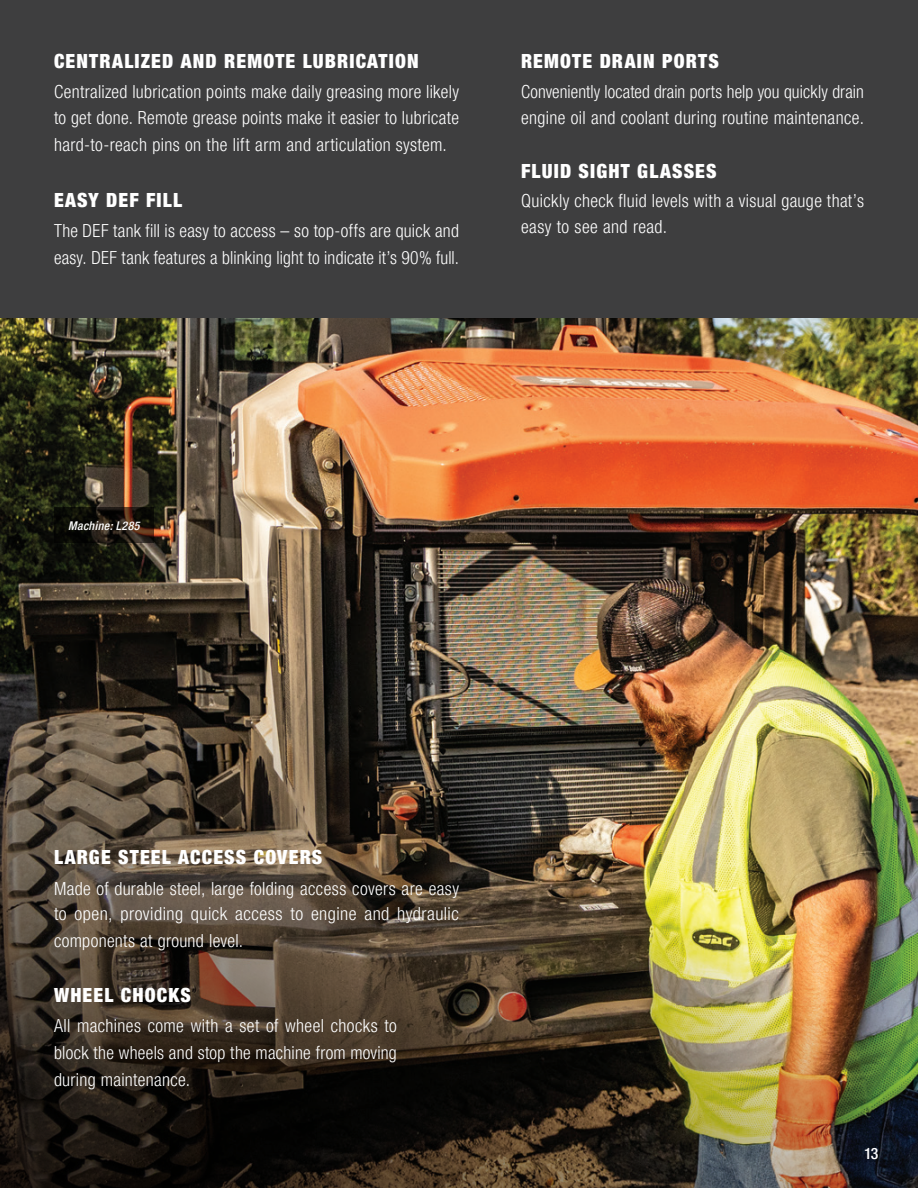
<style>
.page{position:relative;width:918px;height:1188px;background:#fff}
.page>*{position:absolute;margin:0;border:0;box-sizing:border-box;transform-origin:0 0}
.Subhead_II{font:900 condensed 19.5px "Helvetica Neue LT Pro";letter-spacing:.06em;color:#fff}
.Large_Body_Copy{font:300 condensed 18px/26.2px "Helvetica Neue LT Pro";letter-spacing:.02em;color:#fff;text-align:justify}
.t1{font:500 condensed 15.75px "Helvetica Neue LT Pro";color:#fff}
.Photo_Caption{font:italic 500 condensed 12px "Helvetica Neue LT Pro";letter-spacing:.03em;color:#fff}
</style>
<div class="page">
<div style="left:0;top:0;width:918px;height:318px;background:#3e3e3f"></div>
<img style="left:1px;top:318px;width:917px;height:148px">
<img style="left:0;top:466px;width:918px;height:722px">
<img style="left:0;top:0;width:1px;height:577px">
<svg style="left:54px;top:508px;width:99px;height:35px;background:#1c160e"></svg>
<p class="Subhead_II" style="left:54px;top:49px;width:366px">CENTRALIZED AND REMOTE LUBRICATION</p>
<p class="Large_Body_Copy" style="left:54px;top:79px;width:406px">Centralized lubrication points make daily greasing more likely to get done. Remote grease points make it easier to lubricate hard-to-reach pins on the lift arm and articulation system.</p>
<p class="Subhead_II" style="left:54px;top:188px;width:130px">EASY DEF FILL</p>
<p class="Large_Body_Copy" style="left:54px;top:217px;width:407px;line-height:27px">The DEF tank fill is easy to access – so top-offs are quick and easy. DEF tank features a blinking light to indicate it’s 90% full.</p>
<p class="Subhead_II" style="left:521px;top:49px;width:199px">REMOTE DRAIN PORTS</p>
<p class="Large_Body_Copy" style="left:521px;top:79px;width:344px;line-height:25.5px">Conveniently located drain ports help you quickly drain engine oil and coolant during routine maintenance.</p>
<p class="Subhead_II" style="left:521px;top:160px;width:197px">FLUID SIGHT GLASSES</p>
<p class="Large_Body_Copy" style="left:521px;top:188px;width:344px;line-height:25.5px">Quickly check fluid levels with a visual gauge that’s easy to see and read.</p>
<p class="Photo_Caption" style="left:68px;top:518px;width:73px">Machine: L285</p>
<p class="Subhead_II" style="left:54px;top:846px;width:270px">LARGE STEEL ACCESS COVERS</p>
<p class="Large_Body_Copy" style="left:54px;top:875px;width:407px">Made of durable steel, large folding access covers are easy to open, providing quick access to engine and hydraulic components at ground level.</p>
<p class="Subhead_II" style="left:54px;top:983px;width:138px">WHEEL CHOCKS</p>
<p class="Large_Body_Copy" style="left:54px;top:1012px;width:344px;line-height:27px">All machines come with a set of wheel chocks to block the wheels and stop the machine from moving during maintenance.</p>
<p class="t1" style="left:864px;top:1144px;width:16px">13</p>
</div>
